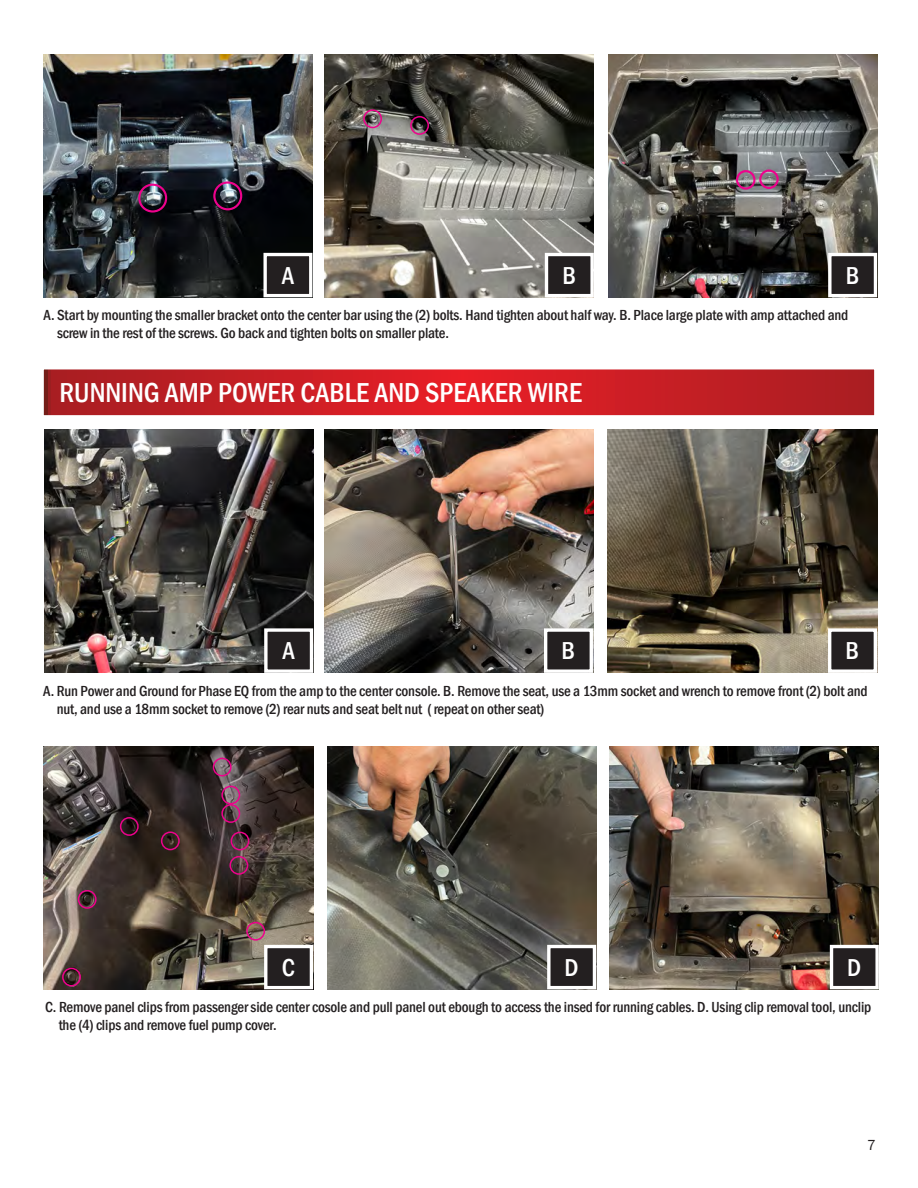
<style>
.page{position:relative;width:918px;height:1188px;background:#fff}
.page>*{position:absolute;margin:0;border:0;box-sizing:border-box;transform-origin:0 0}
.t1{font:500 condensed 28.2px "Franklin Gothic";color:#fff}
.t2{font:500 condensed 25.2px "Franklin Gothic";color:#fff}
.t3{font:500 condensed 15px/18px "Franklin Gothic";letter-spacing:-.01em;color:#231f20}
.t4{font:15px "Franklin Gothic";color:#231f20}
</style>
<div class="page">
<img style="left:608px;top:430px;width:270px;height:243px">
<img style="left:324px;top:430px;width:270px;height:243px">
<img style="left:44px;top:54px;width:268px;height:243px">
<img style="left:325px;top:54px;width:269px;height:243px">
<img style="left:608px;top:54px;width:269px;height:243px">
<svg style="left:262px;top:251px;width:51px;height:47px"></svg>
<svg style="left:543px;top:251px;width:51px;height:47px"></svg>
<svg style="left:826px;top:251px;width:52px;height:47px"></svg>
<svg style="left:43px;top:369px;width:832px;height:47px;background:#c8252a"></svg>
<img style="left:44px;top:430px;width:269px;height:243px">
<svg style="left:263px;top:627px;width:51px;height:46px"></svg>
<img style="left:327px;top:746px;width:269px;height:243px">
<img style="left:610px;top:746px;width:269px;height:243px">
<svg style="left:545px;top:943px;width:52px;height:47px"></svg>
<svg style="left:828px;top:943px;width:51px;height:47px"></svg>
<div style="left:736px;top:170px;width:20px;height:20px;border:2px solid #ed028c;border-radius:50%"></div>
<div style="left:759px;top:170px;width:20px;height:19px;border:2px solid #ed028c;border-radius:50%"></div>
<div style="left:138px;top:184px;width:29px;height:29px;border:2px solid #ed028c;border-radius:50%"></div>
<div style="left:213px;top:181px;width:29px;height:29px;border:2px solid #ed028c;border-radius:50%"></div>
<div style="left:363px;top:109px;width:19px;height:19px;border:2px solid #ed028c;border-radius:50%"></div>
<div style="left:410px;top:116px;width:19px;height:19px;border:2px solid #ed028c;border-radius:50%"></div>
<svg style="left:542px;top:627px;width:52px;height:46px"></svg>
<svg style="left:826px;top:627px;width:52px;height:46px"></svg>
<img style="left:44px;top:746px;width:269px;height:243px">
<svg style="left:262px;top:943px;width:52px;height:47px"></svg>
<div style="left:62px;top:968px;width:19px;height:19px;border:2px solid #ed028c;border-radius:50%"></div>
<div style="left:78px;top:890px;width:19px;height:19px;border:2px solid #ed028c;border-radius:50%"></div>
<div style="left:120px;top:817px;width:19px;height:19px;border:2px solid #ed028c;border-radius:50%"></div>
<div style="left:161px;top:831px;width:19px;height:19px;border:2px solid #ed028c;border-radius:50%"></div>
<div style="left:231px;top:832px;width:18px;height:18px;border:2px solid #ed028c;border-radius:50%"></div>
<div style="left:229px;top:856px;width:19px;height:19px;border:2px solid #ed028c;border-radius:50%"></div>
<div style="left:221px;top:804px;width:19px;height:19px;border:2px solid #ed028c;border-radius:50%"></div>
<div style="left:221px;top:786px;width:19px;height:18px;border:2px solid #ed028c;border-radius:50%"></div>
<div style="left:213px;top:758px;width:19px;height:18px;border:2px solid #ed028c;border-radius:50%"></div>
<div style="left:246px;top:922px;width:19px;height:19px;border:2px solid #ed028c;border-radius:50%"></div>
<h2 class="t2" style="left:282px;top:259px;width:14px">A</h2>
<h2 class="t2" style="left:562px;top:259px;width:15px">B</h2>
<h2 class="t2" style="left:846px;top:259px;width:15px">B</h2>
<p class="t3" style="left:57px;top:306px;width:793px;text-indent:-14px">A. Start by mounting the smaller bracket onto the center bar using the (2) bolts. Hand tighten about half way. B. Place large plate with amp attached and screw in the rest of the screws. Go back and tighten bolts on smaller plate.</p>
<h1 class="t1" style="left:60px;top:374px;width:524px">RUNNING AMP POWER CABLE AND SPEAKER WIRE</h1>
<h2 class="t2" style="left:282px;top:635px;width:14px">A</h2>
<p class="t3" style="left:57px;top:681px;width:812px;text-indent:-14px">A. Run Power and Ground for Phase EQ from the amp to the center console. B. Remove the seat, use a 13mm socket and wrench to remove front (2) bolt and nut, and use a 18mm socket to remove (2) rear nuts and seat belt nut ( repeat on other seat)</p>
<h2 class="t2" style="left:562px;top:635px;width:15px">B</h2>
<h2 class="t2" style="left:846px;top:635px;width:15px">B</h2>
<h2 class="t2" style="left:282px;top:951px;width:15px">C</h2>
<h2 class="t2" style="left:565px;top:951px;width:16px">D</h2>
<h2 class="t2" style="left:847px;top:951px;width:16px">D</h2>
<p class="t3" style="left:59px;top:998px;width:814px;text-indent:-14px">C. Remove panel clips from passenger side center cosole and pull panel out ebough to access the insed for running cables. D. Using clip removal tool, unclip the (4) clips and remove fuel pump cover.</p>
<p class="t4" style="left:867px;top:1136px;width:10px">7</p>
</div>
